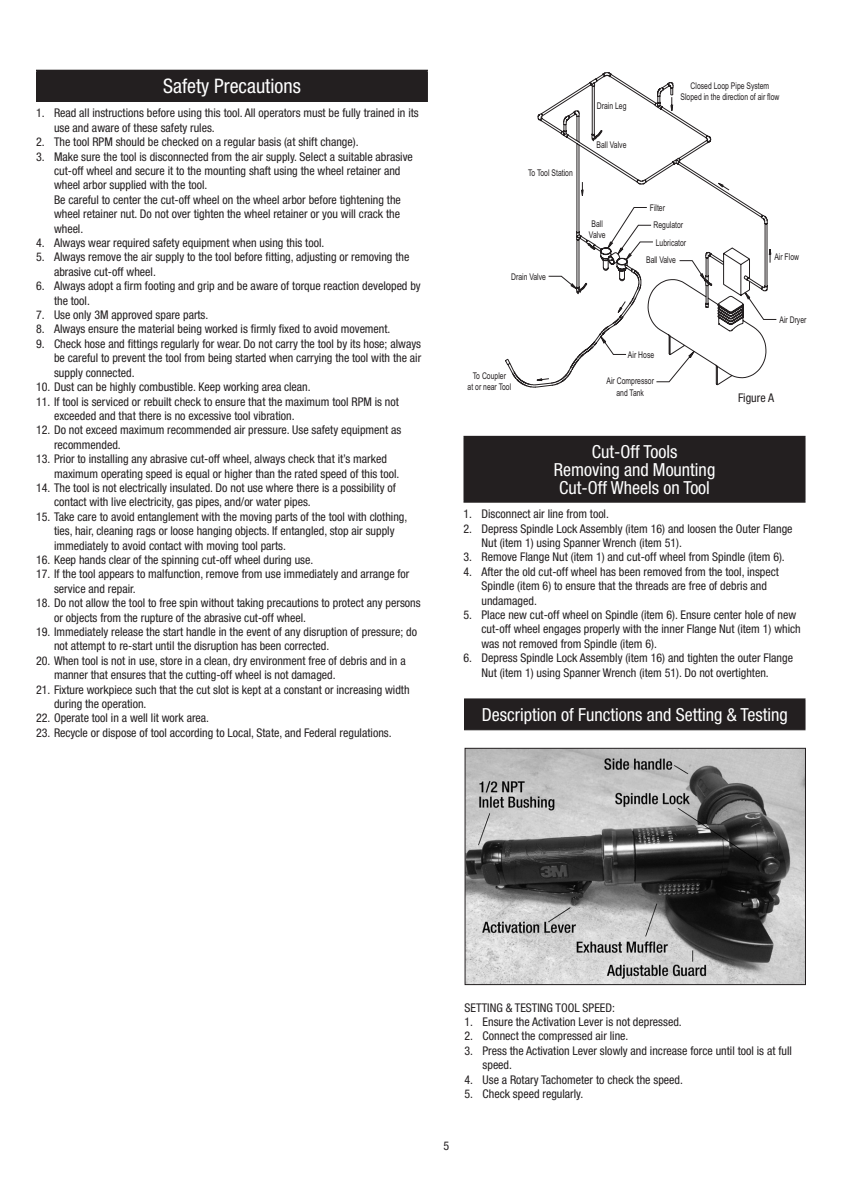
<style>
.page{position:relative;width:842px;height:1191px;background:#fff}
.page>*{position:absolute;margin:0;border:0;box-sizing:border-box;transform-origin:0 0}
.Black_Box{font:condensed 20px "Helvetica Neue LT Std";color:#fff}
.Black_Box-2{font:condensed 18px "Helvetica Neue LT Std";color:#fff}
.t1{font:condensed 13.6px "Helvetica Neue";color:#231f20}
.Bullet_dz{font:condensed 12px/14.4px "Helvetica Neue LT Std";color:#231f20}
.t2{font:9.2px/11px "Arial Narrow";color:#231f20;text-align:center;scale:.9 1}
</style>
<div class="page">
<div style="left:37px;top:71px;width:390px;height:30px;background:#231f20"></div>
<hr style="left:36px;top:70px;width:392px;height:2px;background:#231f20">
<hr style="left:36px;top:72px;width:2px;height:28px;background:#231f20">
<hr style="left:426px;top:72px;width:2px;height:28px;background:#231f20">
<hr style="left:36px;top:100px;width:392px;height:2px;background:#231f20">
<div style="left:464px;top:437px;width:340px;height:65px;background:#231f20"></div>
<hr style="left:463px;top:436px;width:342px;height:2px;background:#231f20">
<hr style="left:463px;top:438px;width:2px;height:63px;background:#231f20">
<hr style="left:803px;top:438px;width:2px;height:63px;background:#231f20">
<hr style="left:463px;top:501px;width:342px;height:2px;background:#231f20">
<svg style="left:505px;top:72px;width:272px;height:315px"></svg>
<div style="left:464px;top:699px;width:341px;height:31px;background:#231f20"></div>
<svg style="left:464px;top:730px;width:341px;height:256px"></svg>
<hr style="left:464px;top:698px;width:341px;height:1px;background:#231f20">
<img style="left:466px;top:750px;width:338px;height:233px">
<div style="left:464px;top:748px;width:342px;height:237px;border:1px solid #231f20"></div>
<p class="Black_Box" style="left:163px;top:74px;width:139px">Safety Precautions</p>
<p class="Bullet_dz" style="left:54px;top:106px;width:366px;text-indent:-18px">1. Read all instructions before using this tool. All operators must be fully trained in its use and aware of these safety rules.</p>
<p class="Bullet_dz" style="left:36px;top:135px;width:324px">2. The tool RPM should be checked on a regular basis (at shift change).</p>
<p class="Bullet_dz" style="left:54px;top:149px;width:360px;text-indent:-18px">3. Make sure the tool is disconnected from the air supply. Select a suitable abrasive cut-off wheel and secure it to the mounting shaft using the wheel retainer and wheel arbor supplied with the tool.</p>
<p class="Bullet_dz" style="left:54px;top:192px;width:348px;text-align:justify">Be careful to center the cut-off wheel on the wheel arbor before tightening the wheel retainer nut. Do not over tighten the wheel retainer or you will crack the wheel.</p>
<p class="Bullet_dz" style="left:36px;top:235px;width:290px">4. Always wear required safety equipment when using this tool.</p>
<p class="Bullet_dz" style="left:54px;top:250px;width:357px;text-indent:-18px">5. Always remove the air supply to the tool before fitting, adjusting or removing the abrasive cut-off wheel.</p>
<p class="Bullet_dz" style="left:54px;top:279px;width:368px;text-indent:-18px">6. Always adopt a firm footing and grip and be aware of torque reaction developed by the tool.</p>
<p class="Bullet_dz" style="left:36px;top:307px;width:174px">7. Use only 3M approved spare parts.</p>
<p class="Bullet_dz" style="left:36px;top:322px;width:356px">8. Always ensure the material being worked is firmly fixed to avoid movement.</p>
<p class="Bullet_dz" style="left:54px;top:336px;width:369px;text-align:justify;text-indent:-18px">9. Check hose and fittings regularly for wear. Do not carry the tool by its hose; always be careful to prevent the tool from being started when carrying the tool with the air supply connected.</p>
<p class="Bullet_dz" style="left:36px;top:379px;width:276px">10. Dust can be highly combustible. Keep working area clean.</p>
<p class="Bullet_dz" style="left:54px;top:394px;width:346px;text-indent:-18px">11. If tool is serviced or rebuilt check to ensure that the maximum tool RPM is not exceeded and that there is no excessive tool vibration.</p>
<p class="Bullet_dz" style="left:54px;top:423px;width:349px;text-indent:-18px">12. Do not exceed maximum recommended air pressure. Use safety equipment as recommended.</p>
<p class="Bullet_dz" style="left:54px;top:451px;width:347px;text-indent:-18px">13. Prior to installing any abrasive cut-off wheel, always check that it’s marked maximum operating speed is equal or higher than the rated speed of this tool.</p>
<p class="Bullet_dz" style="left:54px;top:480px;width:343px;text-indent:-18px">14. The tool is not electrically insulated. Do not use where there is a possibility of contact with live electricity, gas pipes, and/or water pipes.</p>
<p class="Bullet_dz" style="left:54px;top:509px;width:355px;text-indent:-18px">15. Take care to avoid entanglement with the moving parts of the tool with clothing, ties, hair, cleaning rags or loose hanging objects. If entangled, stop air supply immediately to avoid contact with moving tool parts.</p>
<p class="Bullet_dz" style="left:36px;top:552px;width:279px">16. Keep hands clear of the spinning cut-off wheel during use.</p>
<p class="Bullet_dz" style="left:54px;top:567px;width:357px;text-indent:-18px">17. If the tool appears to malfunction, remove from use immediately and arrange for service and repair.</p>
<p class="Bullet_dz" style="left:54px;top:595px;width:368px;text-indent:-18px">18. Do not allow the tool to free spin without taking precautions to protect any persons or objects from the rupture of the abrasive cut-off wheel.</p>
<p class="Bullet_dz" style="left:54px;top:624px;width:365px;text-indent:-18px">19. Immediately release the start handle in the event of any disruption of pressure; do not attempt to re-start until the disruption has been corrected.</p>
<p class="Bullet_dz" style="left:54px;top:653px;width:353px;text-indent:-18px">20. When tool is not in use, store in a clean, dry environment free of debris and in a manner that ensures that the cutting-off wheel is not damaged.</p>
<p class="Bullet_dz" style="left:54px;top:682px;width:357px;text-indent:-18px">21. Fixture workpiece such that the cut slot is kept at a constant or increasing width during the operation.</p>
<p class="Bullet_dz" style="left:36px;top:711px;width:175px">22. Operate tool in a well lit work area.</p>
<p class="Bullet_dz" style="left:36px;top:725px;width:357px">23. Recycle or dispose of tool according to Local, State, and Federal regulations.</p>
<p class="t2" style="left:528px;top:167px;width:51px">To Tool Station</p>
<p class="t2" style="left:511px;top:270px;width:40px">Drain Valve</p>
<p class="t2" style="left:468px;top:369px;width:50px">To Coupler<br>at or near Tool</p>
<p class="t2" style="left:597px;top:100px;width:34px">Drain Leg</p>
<p class="t2" style="left:597px;top:138px;width:35px">Ball Valve</p>
<p class="t2" style="left:680px;top:80px;width:111px">Closed Loop Pipe System<br>Sloped in the direction of air flow</p>
<p class="t2" style="left:589px;top:217px;width:20px;text-align:left">Ball<br>Valve</p>
<p class="t2" style="left:650px;top:202px;width:18px">Filter</p>
<p class="t2" style="left:653px;top:216px;width:38px;line-height:17.8px;text-align:left">Regulator<br>Lubricator</p>
<p class="t2" style="left:646px;top:254px;width:35px">Ball Valve</p>
<p class="t2" style="left:774px;top:250px;width:29px">Air Flow</p>
<p class="t2" style="left:779px;top:314px;width:31px">Air Dryer</p>
<p class="t2" style="left:628px;top:348px;width:31px">Air Hose</p>
<p class="t2" style="left:606px;top:375px;width:54px">Air Compressor and Tank</p>
<p class="Bullet_dz" style="left:738px;top:391px;width:37px">Figure A</p>
<p class="t1" style="left:736px;top:391px;width:42px">Figure 1</p>
<p class="Black_Box-2" style="left:592px;top:441px;width:87px">Cut-Off Tools</p>
<p class="Black_Box-2" style="left:554px;top:459px;width:163px">Removing and Mounting</p>
<p class="Black_Box-2" style="left:559px;top:477px;width:152px">Cut-Off Wheels on Tool</p>
<p class="Bullet_dz" style="left:463px;top:506px;width:147px">1. Disconnect air line from tool.</p>
<p class="Bullet_dz" style="left:481px;top:521px;width:313px;text-indent:-18px">2. Depress Spindle Lock Assembly (item 16) and loosen the Outer Flange<br>Nut (item 1) using Spanner Wrench (item 51).</p>
<p class="Bullet_dz" style="left:463px;top:550px;width:323px">3. Remove Flange Nut (item 1) and cut-off wheel from Spindle (item 6).</p>
<p class="Bullet_dz" style="left:481px;top:564px;width:299px;text-indent:-18px">4. After the old cut-off wheel has been removed from the tool, inspect<br>Spindle (item 6) to ensure that the threads are free of debris and undamaged.</p>
<p class="Bullet_dz" style="left:481px;top:607px;width:321px;text-indent:-18px">5. Place new cut-off wheel on Spindle (item 6). Ensure center hole of new cut-off wheel engages properly with the inner Flange Nut (item 1) which was not removed from Spindle (item 6).</p>
<p class="Bullet_dz" style="left:463px;top:650px;width:331px;text-align:center">6. Depress Spindle Lock Assembly (item 16) and tighten the outer Flange<br>Nut (item 1) using Spanner Wrench (item 51). Do not overtighten.</p>
<p class="Black_Box-2" style="left:482px;top:704px;width:307px">Description of Functions and Setting &amp; Testing</p>
<p class="Bullet_dz" style="left:464px;top:1000px;width:152px">SETTING &amp; TESTING TOOL SPEED:</p>
<p class="Bullet_dz" style="left:464px;top:1014px;width:219px">1. Ensure the Activation Lever is not depressed.</p>
<p class="Bullet_dz" style="left:464px;top:1029px;width:165px">2. Connect the compressed air line.</p>
<p class="Bullet_dz" style="left:482px;top:1043px;width:311px;text-indent:-18px">3. Press the Activation Lever slowly and increase force until tool is at full speed.</p>
<p class="Bullet_dz" style="left:464px;top:1072px;width:220px">4. Use a Rotary Tachometer to check the speed.</p>
<p class="Bullet_dz" style="left:464px;top:1086px;width:120px">5. Check speed regularly.</p>
<p class="Bullet_dz" style="left:443px;top:1138px;width:7px">5</p>
</div>
